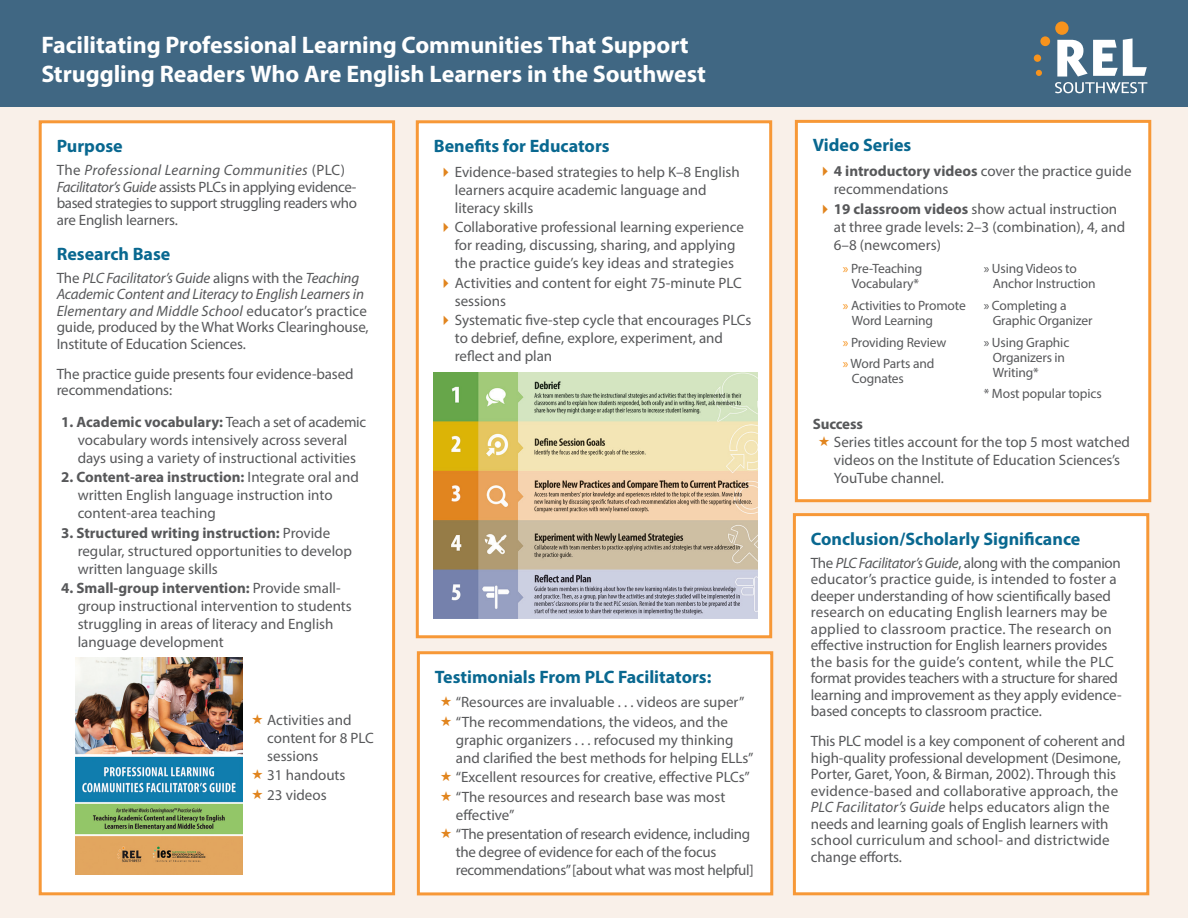
<style>
.page{position:relative;width:1188px;height:918px;background:#f9f0e9}
.page>*{position:absolute;margin:0;border:0;box-sizing:border-box;transform-origin:0 0}
.t1{font:700 24px/28.8px "Myriad Pro";letter-spacing:-.005em;color:#fff}
.t2{font:700 18px "Myriad Pro";color:#096890}
.t3{font:15px/18px "Myriad Pro";color:#57585a}
.t4{font:15px/16.5px "Myriad Pro";letter-spacing:-.025em;color:#57585a}
.t5{font:15px/18px "Myriad Pro";letter-spacing:-.02em;color:#57585a}
.t6{font:700 15px "Myriad Pro";letter-spacing:-.01em;color:#57585a}
.t7{font:13.5px/15px "Myriad Pro";letter-spacing:-.01em;color:#57585a}
.s1{font-style:italic}
.s2{font-weight:700}
.s3{color:#f7931d}
</style>
<div class="page">
<div style="left:0;top:0;width:1188px;height:107px;background:#406783"></div>
<svg style="left:1055px;top:38px;width:92px;height:55px"></svg>
<div style="left:1055px;top:21px;width:14px;height:14px;background:#f7931d;border-radius:50%"></div>
<div style="left:1040px;top:36px;width:10px;height:10px;background:#f7931d;border-radius:50%"></div>
<div style="left:1034px;top:54px;width:7px;height:8px;background:#f7931d;border-radius:50%"></div>
<svg style="left:1036px;top:70px;width:6px;height:6px"></svg>
<div style="left:40px;top:122px;width:354px;height:772px;background:#fff"></div>
<div style="left:418px;top:653px;width:354px;height:241px;background:#fff"></div>
<div style="left:417px;top:651px;width:356px;height:244px;border:3px solid #f79837"></div>
<div style="left:39px;top:120px;width:356px;height:775px;border:3px solid #f79837"></div>
<div style="left:417px;top:122px;width:354px;height:515px;background:#fff"></div>
<img style="left:76px;top:658px;width:167px;height:216px">
<img style="left:434px;top:373px;width:324px;height:245px">
<div style="left:416px;top:120px;width:356px;height:518px;border:3px solid #f79837"></div>
<div style="left:796px;top:121px;width:354px;height:380px;background:#fff"></div>
<div style="left:795px;top:120px;width:356px;height:382px;border:3px solid #f79837"></div>
<div style="left:794px;top:515px;width:354px;height:379px;background:#fff"></div>
<div style="left:793px;top:513px;width:356px;height:382px;border:3px solid #f79837"></div>
<h1 class="t1" style="left:41px;top:30px;width:666px">Facilitating Professional Learning Communities That Support<br>Struggling Readers Who Are English Learners in the Southwest</h1>
<h2 class="t2" style="left:57px;top:134px;width:68px">Purpose</h2>
<p class="t4" style="left:57px;top:162px;width:302px">The <span class="s1">Professional Learning Communities</span> (PLC)<br><span class="s1">Facilitator’s Guide</span> assists PLCs in applying evidence&shy;based strategies to support struggling readers who are English learners.</p>
<h2 class="t2" style="left:57px;top:242px;width:115px">Research Base</h2>
<p class="t3" style="left:57px;top:269px;width:313px;line-height:16.5px">The <span class="s1">PLC Facilitator’s Guide</span> aligns with the <span class="s1">Teaching Academic Content and Literacy to English Learners in Elementary and Middle School</span> educator’s practice guide, produced by the What Works Clearinghouse, Institute of Education Sciences.</p>
<p class="t3" style="left:57px;top:365px;width:298px;line-height:16.5px">The practice guide presents four evidence-based recommendations:</p>
<p class="t3" style="left:61px;top:413px;width:307px;text-align:center"><span class="s2">1. Academic vocabulary:</span> Teach a set of academic vocabulary words intensively across several<br>days using a variety of instructional activities</p>
<p class="t3" style="left:78px;top:468px;width:283px;text-indent:-16px"><span class="s2">2. Content-area instruction:</span> Integrate oral and written English language instruction into content-area teaching</p>
<p class="t3" style="left:78px;top:524px;width:276px;text-indent:-16px"><span class="s2">3. Structured writing instruction:</span> Provide regular, structured opportunities to develop written language skills</p>
<p class="t3" style="left:78px;top:579px;width:276px;text-indent:-16px"><span class="s2">4. Small-group intervention:</span> Provide small&shy;group instructional intervention to students struggling in areas of literacy and English language development</p>
<p class="t3" style="left:267px;top:710px;width:108px">Activities and content for 8 PLC sessions</p>
<p class="t3" style="left:267px;top:766px;width:80px">31 handouts</p>
<p class="t3" style="left:267px;top:785px;width:61px">23 videos</p>
<h2 class="t2" style="left:434px;top:134px;width:177px">Benefits for Educators</h2>
<p class="t3" style="left:455px;top:162px;width:287px">Evidence-based strategies to help K–8 English learners acquire academic language and literacy skills</p>
<p class="t3" style="left:455px;top:218px;width:291px">Collaborative professional learning experience for reading, discussing, sharing, and applying the practice guide’s key ideas and strategies</p>
<p class="t3" style="left:455px;top:273px;width:289px">Activities and content for eight 75-minute PLC sessions</p>
<p class="t3" style="left:455px;top:311px;width:298px">Systematic five-step cycle that encourages PLCs to debrief, define, explore, experiment, and reflect and plan</p>
<h2 class="t2" style="left:435px;top:665px;width:278px">Testimonials From PLC Facilitators:</h2>
<p class="t3" style="left:456px;top:693px;width:290px">“Resources are invaluable . . . videos are super”</p>
<p class="t3" style="left:456px;top:713px;width:299px">“The recommendations, the videos, and the graphic organizers . . . refocused my thinking and clarified the best methods for helping ELLs”</p>
<p class="t3" style="left:456px;top:768px;width:296px">“Excellent resources for creative, effective PLCs”</p>
<p class="t3" style="left:456px;top:788px;width:271px">“The resources and research base was most effective”</p>
<p class="t5" style="left:456px;top:825px;width:299px">“The presentation of research evidence, including the degree of evidence for each of the focus recommendations” [about what was most helpful]</p>
<h2 class="t2" style="left:813px;top:134px;width:100px">Video Series</h2>
<p class="t3" style="left:834px;top:162px;width:299px"><span class="s2">4 introductory videos</span> cover the practice guide recommendations</p>
<p class="t3" style="left:834px;top:199px;width:293px"><span class="s2">19 classroom videos</span> show actual instruction at three grade levels: 2–3 (combination), 4, and<br>6–8 (newcomers)</p>
<p class="t7" style="left:843px;top:261px;width:81px;text-align:center"><span class="s3">»</span> Pre-Teaching<br>Vocabulary*</p>
<p class="t7" style="left:852px;top:298px;width:115px;text-indent:-9px"><span class="s3">»</span> Activities to Promote<br>Word Learning</p>
<p class="t7" style="left:843px;top:335px;width:105px"><span class="s3">»</span> Providing Review</p>
<p class="t7" style="left:852px;top:356px;width:84px;text-indent:-9px"><span class="s3">»</span> Word Parts and<br>Cognates</p>
<p class="t7" style="left:993px;top:261px;width:104px;text-indent:-9px">» Using Videos to<br>Anchor Instruction</p>
<p class="t7" style="left:993px;top:298px;width:101px;text-indent:-9px">» Completing a<br>Graphic Organizer</p>
<p class="t7" style="left:993px;top:334px;width:78px;text-indent:-9px">» Using Graphic<br>Organizers in<br>Writing*</p>
<p class="t7" style="left:984px;top:386px;width:120px">* Most popular topics</p>
<h3 class="t6" style="left:813px;top:414px;width:52px">Success</h3>
<p class="t3" style="left:834px;top:432px;width:298px">Series titles account for the top 5 most watched videos on the Institute of Education Sciences’s<br>YouTube channel.</p>
<h2 class="t2" style="left:811px;top:527px;width:271px">Conclusion/Scholarly Significance</h2>
<p class="t3" style="left:811px;top:554px;width:312px;line-height:16.5px">The <span class="s1">PLC Facilitator’s Guide</span>, along with the companion educator’s practice guide, is intended to foster a deeper understanding of how scientifically based research on educating English learners may be applied to classroom practice. The research on effective instruction for English learners provides the basis for the guide’s content, while the PLC format provides teachers with a structure for shared learning and improvement as they apply evidence&shy;based concepts to classroom practice.</p>
<p class="t3" style="left:811px;top:733px;width:316px;line-height:16.5px">This PLC model is a key component of coherent and high-quality professional development (Desimone, Porter, Garet, Yoon, &amp; Birman, 2002). Through this evidence-based and collaborative approach, the <span class="s1">PLC Facilitator’s Guide</span> helps educators align the needs and learning goals of English learners with school curriculum and school- and districtwide change efforts.</p>
</div>
